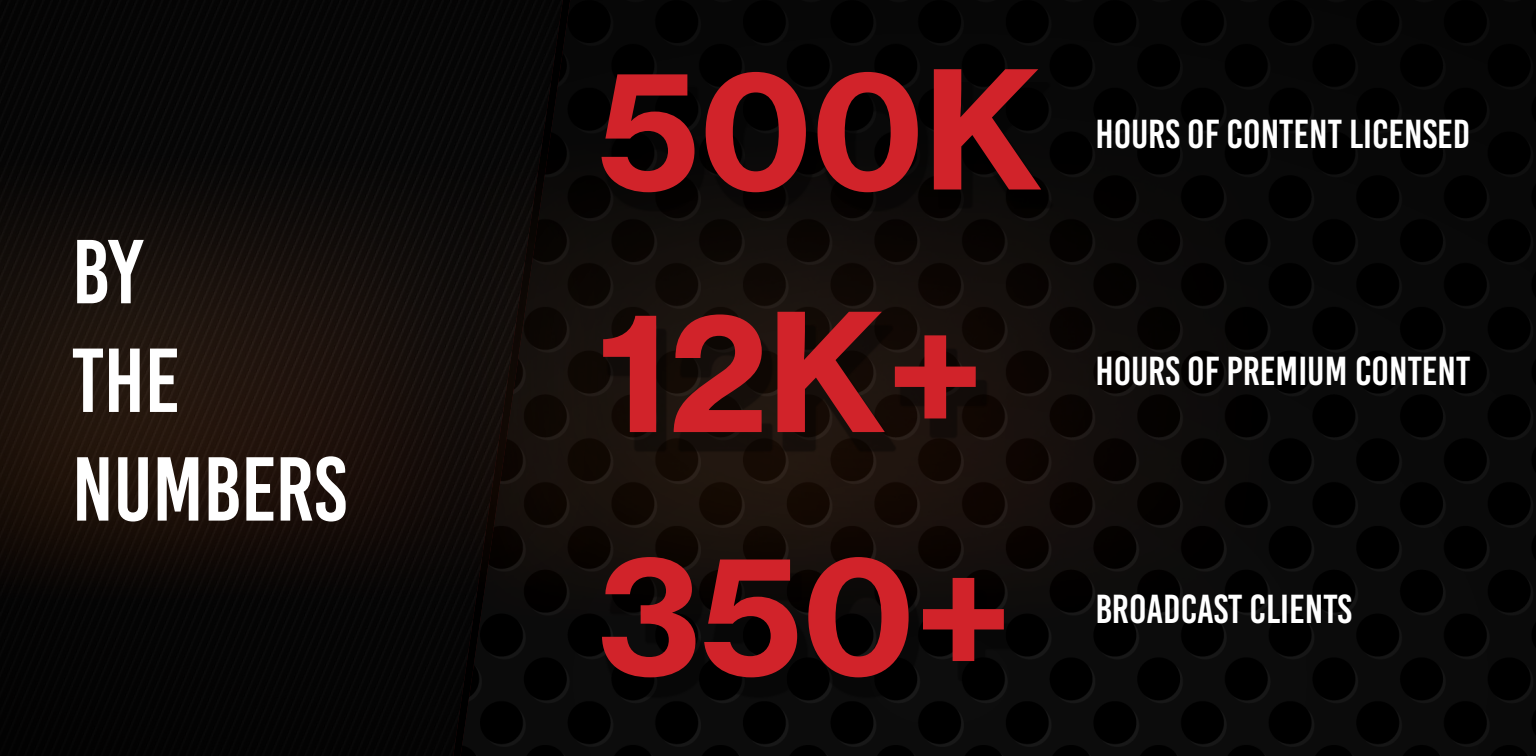
<style>
.page{position:relative;width:1536px;height:756px;background:#fff}
.page>*{position:absolute;margin:0;border:0;box-sizing:border-box;transform-origin:0 0}
.t1{font:161.8px "N Haas Grotesk TX Pro 75 Bd";color:#d1232a}
.t2{font:90.6px "Bebas Kai";color:#fff}
.t3{font:40.4px "Bebas Kai";color:#fff}
</style>
<div class="page">
<img style="left:0;top:0;width:432px;height:756px">
<svg style="left:432px;top:0;width:28px;height:756px;background:#0b0908"></svg>
<img style="left:460px;top:0;width:1076px;height:756px">
<div style="left:605px;top:82px;width:449px;height:616px;background:#000;opacity:.36"></div>
<p class="t2" style="left:72px;top:223px;width:72px">BY</p>
<p class="t2" style="left:72px;top:332px;width:109px">THE</p>
<p class="t2" style="left:72px;top:441px;width:276px">NUMBERS</p>
<p class="t1" style="left:598px;top:28px;width:446px">500K</p>
<p class="t1" style="left:598px;top:271px;width:388px">12K+</p>
<p class="t1" style="left:598px;top:513px;width:416px">350+</p>
<p class="t3" style="left:1095px;top:112px;width:376px">HOURS OF CONTENT LICENSED</p>
<p class="t3" style="left:1095px;top:350px;width:376px">HOURS OF PREMIUM CONTENT</p>
<p class="t3" style="left:1095px;top:587px;width:258px">BROADCAST CLIENTS</p>
</div>
